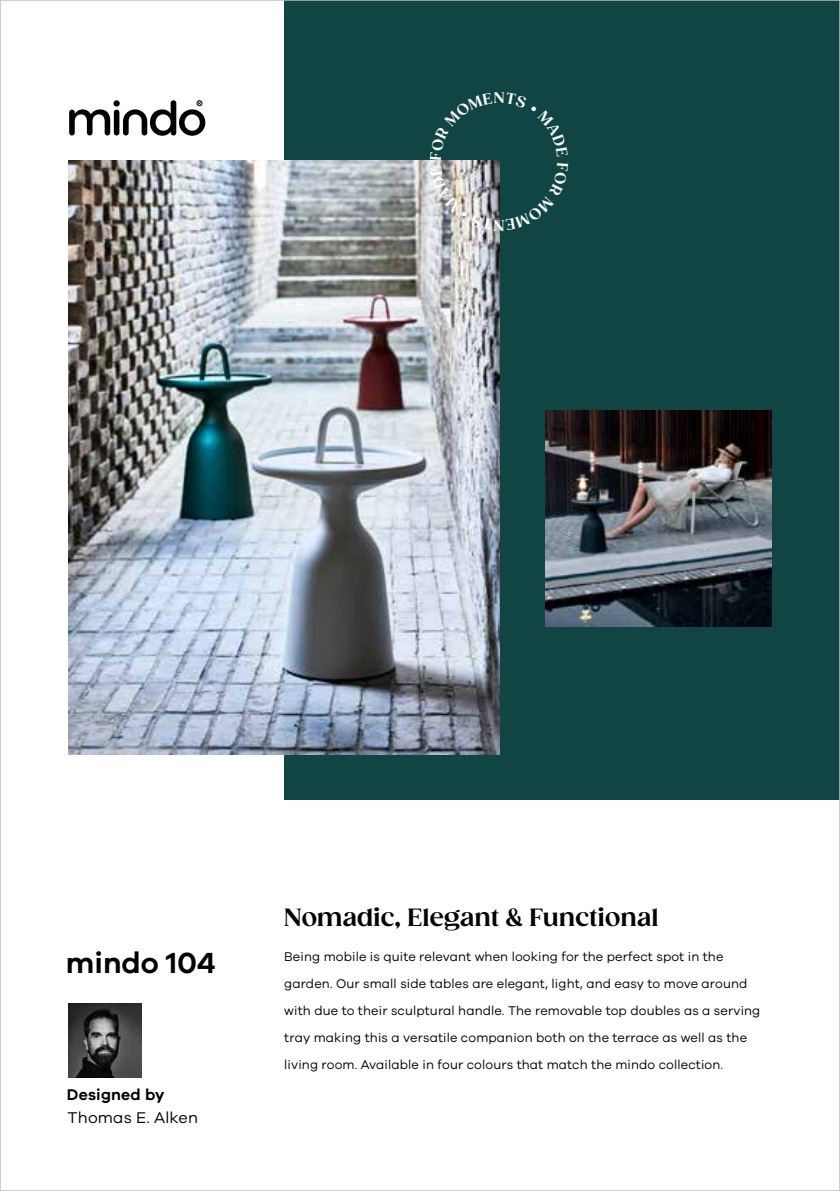
<style>
.page{position:relative;width:840px;height:1191px;background:#fff}
.page>*{position:absolute;margin:0;border:0;box-sizing:border-box;transform-origin:0 0}
.t1{font:600 30px "Galano Grotesque";color:#000}
.t2{font:700 24px "Gazpacho";color:#000}
.t3{font:16px "Galano Grotesque";letter-spacing:.01em;color:#000}
.t4{font:600 16px "Galano Grotesque";letter-spacing:.01em;color:#000}
.t5{font:700 14.8px "Gazpacho";color:#fff}
.t6{font:13px/27px "Galano Grotesque";letter-spacing:.01em;color:#000}
</style>
<div class="page">
<img style="left:68px;top:1003px;width:74px;height:74px">
<div style="left:284px;top:0;width:555px;height:799px;background:#104544"></div>
<img style="left:545px;top:410px;width:226px;height:217px">
<svg style="left:69px;top:100px;width:136px;height:36px"></svg>
<img style="left:68px;top:161px;width:431px;height:593px">
<svg style="left:429px;top:160px;width:63px;height:1px"></svg>
<svg style="left:430px;top:167px;width:62px;height:63px;background:#bab8b9"></svg>
<p class="t5" style="left:493px;top:89px;width:12px">N</p>
<p class="t5" style="left:504px;top:234px;width:12px;rotate:-180deg">N</p>
<h1 class="t1" style="left:66px;top:944px;width:151px">mindo 104</h1>
<p class="t4" style="left:67px;top:1085px;width:99px">Designed by</p>
<p class="t3" style="left:68px;top:1108px;width:132px">Thomas E. Alken</p>
<h2 class="t2" style="left:284px;top:903px;width:375px">Nomadic, Elegant &amp; Functional</h2>
<p class="t6" style="left:284px;top:942px;width:477px">Being mobile is quite relevant when looking for the perfect spot in the garden. Our small side tables are elegant, light, and easy to move around with due to their sculptural handle. The removable top doubles as a serving tray making this a versatile companion both on the terrace as well as the living room. Available in four colours that match the mindo collection.</p>
</div>
